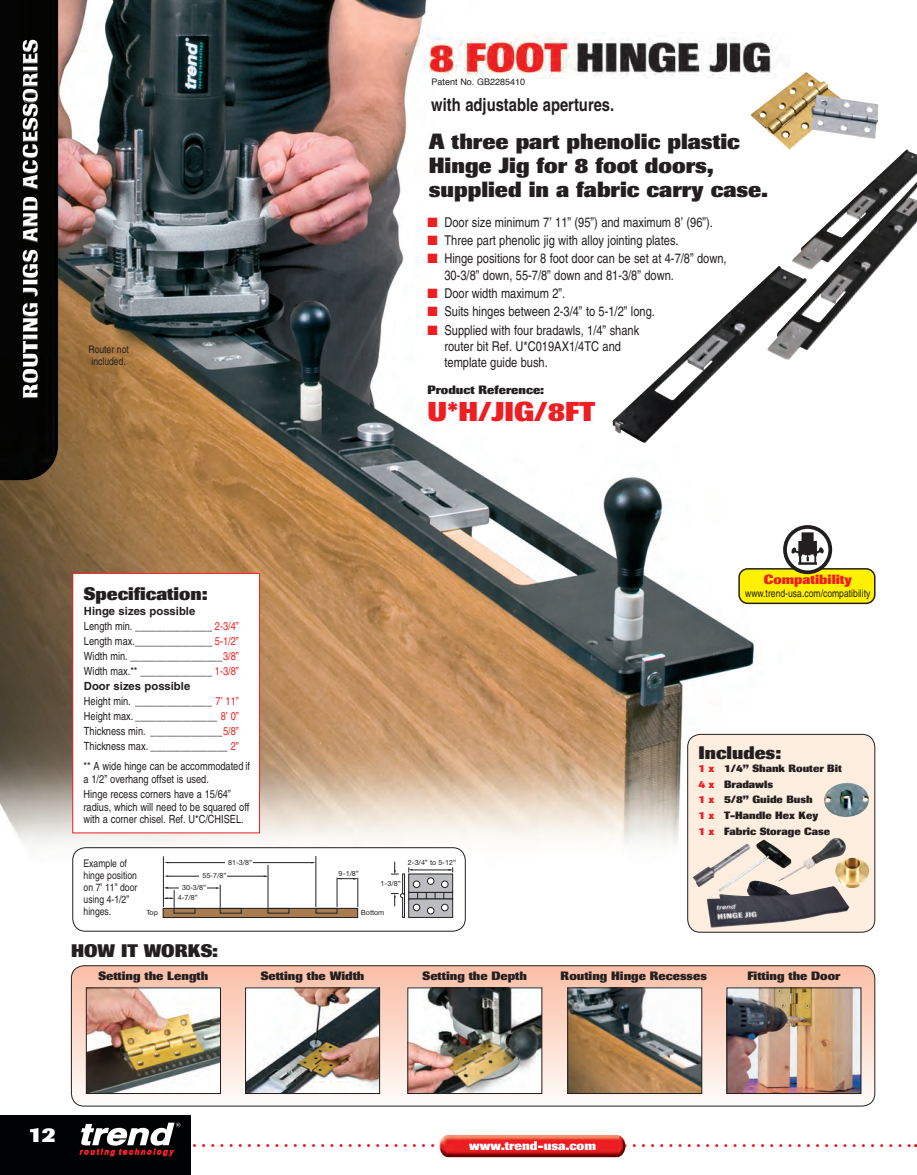
<style>
.page{position:relative;width:917px;height:1175px;background:#fff}
.page>*{position:absolute;margin:0;border:0;box-sizing:border-box;transform-origin:0 0}
.t1{font:800 27px "Imago BQ";color:#ee1f23}
.t2{font:800 21.75px/24px "Imago BQ";color:#231f20}
.t3{font:800 21px "Imago BQ";color:#fff}
.sub_heading{font:800 18px "Imago BQ";color:#231f20}
.t4{font:700 condensed 18px "Helvetica LT";color:#231f20}
.bullet_points{font:condensed 13.5px/16.2px "Helvetica LT";color:#231f20}
.t5{font:800 13.2px "Imago BQ";color:#ee1d23}
.accessories_text{font:800 12.45px "Imago BQ";color:#fff}
.accessories_headers{font:800 12px "Imago BQ";color:#231f20}
.BULLETS{font:condensed 11.25px/12.8px "Helvetica LT";color:#231f20}
.t6{font:700 11.25px "Helvetica LT";color:#231f20}
.BULLETS-2{font:condensed 10.5px/12px "Helvetica LT";color:#231f20}
.t7{font:800 10.5px "Imago BQ";color:#231f20}
.accessories_text-2{font:9px "Helvetica";color:#231f20}
.t8{font:7.2px/12.3px "Helvetica Neue";color:#231f20}
.s1{color:#ee1f23}
</style>
<div class="page">
<img style="left:0;top:0;width:903px;height:898px">
<img style="left:890px;top:149px;width:17px;height:15px">
<img style="left:423px;top:32px;width:463px;height:47px">
<img style="left:751px;top:72px;width:127px;height:78px">
<div style="left:73px;top:847px;width:392px;height:83px;background:#fff;border-radius:13px"></div>
<hr style="left:167px;top:862px;width:146px;height:1px;background:#231f20">
<div style="left:225px;top:856px;width:28px;height:9px;background:#fff"></div>
<svg style="left:165px;top:913px;width:191px;height:2px"></svg>
<hr style="left:316px;top:855px;width:1px;height:51px;background:#231f20">
<hr style="left:268px;top:864px;width:1px;height:43px;background:#231f20">
<hr style="left:163px;top:856px;width:1px;height:50px;background:#231f20">
<svg style="left:163px;top:875px;width:196px;height:38px"></svg>
<div style="left:200px;top:869px;width:27px;height:9px;background:#fff"></div>
<div style="left:179px;top:882px;width:28px;height:8px;background:#fff"></div>
<div style="left:408px;top:873px;width:45px;height:19px;background:#bcbdc0;border:1px solid #231f20"></div>
<svg style="left:408px;top:891px;width:45px;height:8px"></svg>
<div style="left:408px;top:898px;width:45px;height:19px;background:#bcbdc0;border:1px solid #231f20"></div>
<div style="left:441px;top:904px;width:7px;height:6px;background:#fff;border-radius:50%"></div>
<div style="left:441px;top:903px;width:7px;height:7px;border:1px solid #231f20;border-radius:50%"></div>
<div style="left:413px;top:904px;width:7px;height:6px;background:#fff;border-radius:50%"></div>
<div style="left:413px;top:903px;width:7px;height:7px;border:1px solid #231f20;border-radius:50%"></div>
<svg style="left:427px;top:907px;width:7px;height:6px"></svg>
<div style="left:427px;top:906px;width:7px;height:8px;border:1px solid #231f20;border-radius:50%"></div>
<div style="left:441px;top:880px;width:7px;height:7px;background:#fff;border-radius:50%"></div>
<div style="left:441px;top:880px;width:7px;height:7px;border:1px solid #231f20;border-radius:50%"></div>
<div style="left:413px;top:880px;width:7px;height:7px;background:#fff;border-radius:50%"></div>
<div style="left:413px;top:880px;width:7px;height:7px;border:1px solid #231f20;border-radius:50%"></div>
<div style="left:427px;top:877px;width:7px;height:7px;background:#fff;border-radius:50%"></div>
<div style="left:427px;top:877px;width:7px;height:7px;border:1px solid #231f20;border-radius:50%"></div>
<hr style="left:411px;top:869px;width:40px;height:1px;background:#231f20">
<svg style="left:408px;top:867px;width:5px;height:5px"></svg>
<svg style="left:448px;top:867px;width:5px;height:5px"></svg>
<svg style="left:391px;top:861px;width:8px;height:13px"></svg>
<svg style="left:391px;top:893px;width:14px;height:13px"></svg>
<div style="left:72px;top:847px;width:394px;height:84px;border:1px solid #231f20;border-radius:13px"></div>
<div style="left:73px;top:573px;width:187px;height:259px;background:#fff"></div>
<div style="left:72px;top:573px;width:188px;height:260px;border:1px solid #ee1f23"></div>
<div style="left:739px;top:568px;width:136px;height:35px;background:#fff101;border-radius:9px"></div>
<div style="left:738px;top:568px;width:137px;height:36px;border:2px solid #231f20;border-radius:9px"></div>
<svg style="left:785px;top:527px;width:45px;height:45px"></svg>
<div style="left:783px;top:525px;width:49px;height:49px;border:4px solid #231f20;border-radius:50%"></div>
<svg style="left:791px;top:532px;width:33px;height:32px"></svg>
<div style="left:688px;top:734px;width:187px;height:197px;background:#feeee0;border-radius:13px"></div>
<div style="left:687px;top:733px;width:188px;height:199px;border:1px solid #231f20;border-radius:13px"></div>
<img style="left:847px;top:857px;width:22px;height:30px">
<img style="left:692px;top:863px;width:26px;height:24px">
<img style="left:791px;top:838px;width:56px;height:42px">
<img style="left:718px;top:839px;width:73px;height:41px">
<img style="left:707px;top:880px;width:143px;height:47px">
<svg style="left:194px;top:1143px;width:722px;height:3px"></svg>
<img style="left:439px;top:1135px;width:186px;height:21px">
<div style="left:0;top:1114px;width:191px;height:60px;background:#010203"></div>
<svg style="left:79px;top:1122px;width:102px;height:35px"></svg>
<svg style="left:71px;top:965px;width:804px;height:140px"></svg>
<div style="left:71px;top:965px;width:804px;height:141px;border:1px solid #231f20;border-radius:13px"></div>
<img style="left:247px;top:989px;width:131px;height:102px">
<div style="left:245px;top:987px;width:135px;height:106px;border:1px solid #231f20"></div>
<img style="left:409px;top:989px;width:131px;height:102px">
<div style="left:407px;top:987px;width:135px;height:106px;border:1px solid #231f20"></div>
<img style="left:569px;top:989px;width:131px;height:102px">
<div style="left:567px;top:987px;width:135px;height:106px;border:1px solid #231f20"></div>
<img style="left:728px;top:989px;width:131px;height:102px">
<div style="left:726px;top:987px;width:135px;height:106px;border:1px solid #231f20"></div>
<img style="left:88px;top:989px;width:131px;height:102px">
<div style="left:86px;top:987px;width:135px;height:106px;border:1px solid #231f20"></div>
<img style="left:824px;top:782px;width:45px;height:35px">
<div style="left:0;top:0;width:58px;height:480px;background:#040403"></div>
<div style="left:22px;top:40px;width:18px;height:359px;background:#231f20;opacity:.89"></div>
<h3 class="t3" style="left:18px;top:399px;width:361px;rotate:-90deg">ROUTING JIGS AND ACCESSORIES</h3>
<p class="BULLETS-2" style="left:88px;top:343px;width:42px">Router not included.</p>
<p class="accessories_text-2" style="left:432px;top:76px;width:95px">Patent No. GB2285410</p>
<p class="t4" style="left:431px;top:94px;width:184px">with adjustable apertures.</p>
<p class="t2" style="left:429px;top:130px;width:340px">A three part phenolic plastic<br>Hinge Jig for 8 foot doors, supplied in a fabric carry case.</p>
<p class="bullet_points" style="left:427px;top:214px;width:287px"><span class="s1">■</span> Door size minimum 7’ 11” (95”) and maximum 8’ (96”).</p>
<p class="bullet_points" style="left:427px;top:232px;width:253px"><span class="s1">■</span> Three part phenolic jig with alloy jointing plates.</p>
<p class="bullet_points" style="left:444px;top:250px;width:284px;text-indent:-17px"><span class="s1">■</span> Hinge positions for 8 foot door can be set at 4-7/8” down,<br>30-3/8” down, 55-7/8” down and 81-3/8” down.</p>
<p class="bullet_points" style="left:427px;top:285px;width:139px"><span class="s1">■</span> Door width maximum 2”.</p>
<p class="bullet_points" style="left:427px;top:303px;width:229px"><span class="s1">■</span> Suits hinges between 2-3/4” to 5-1/2” long.</p>
<p class="bullet_points" style="left:427px;top:321px;width:213px"><span class="s1">■</span> Supplied with four bradawls, 1/4” shank</p>
<p class="bullet_points" style="left:444px;top:338px;width:178px">router bit Ref. U*C019AX1/4TC and template guide bush.</p>
<p class="accessories_headers" style="left:427px;top:382px;width:118px">Product Reference:</p>
<p class="t1" style="left:427px;top:395px;width:169px">U*H/JIG/8FT</p>
<p class="sub_heading" style="left:84px;top:582px;width:125px">Specification:</p>
<p class="t6" style="left:84px;top:604px;width:113px">Hinge sizes possible</p>
<p class="BULLETS" style="left:84px;top:619px;width:156px">Length min. _______________ <span class="s1">2-3/4”</span></p>
<p class="BULLETS" style="left:84px;top:634px;width:157px">Length max._______________ <span class="s1">5-1/2”</span></p>
<p class="BULLETS" style="left:84px;top:649px;width:157px">Width min. __________________<span class="s1">3/8”</span></p>
<p class="BULLETS" style="left:84px;top:664px;width:157px">Width max.** ______________ <span class="s1">1-3/8”</span></p>
<p class="t6" style="left:84px;top:679px;width:108px">Door sizes possible</p>
<p class="BULLETS" style="left:84px;top:694px;width:157px">Height min. _______________ <span class="s1">7’ 11”</span></p>
<p class="BULLETS" style="left:84px;top:709px;width:157px">Height max. ________________ <span class="s1">8’ 0”</span></p>
<p class="BULLETS" style="left:84px;top:724px;width:157px">Thickness min. ______________<span class="s1">5/8”</span></p>
<p class="BULLETS" style="left:84px;top:739px;width:157px">Thickness max. _______________ <span class="s1">2”</span></p>
<p class="BULLETS" style="left:84px;top:759px;width:168px">** A wide hinge can be accommodated if a 1/2” overhang offset is used.</p>
<p class="BULLETS" style="left:84px;top:787px;width:167px">Hinge recess corners have a 15/64” radius, which will need to be squared off with a corner chisel. Ref. U*C/CHISEL.</p>
<p class="BULLETS-2" style="left:84px;top:857px;width:55px">Example of hinge position on 7’ 11” door using 4-1/2” hinges.</p>
<p class="t8" style="left:228px;top:855px;width:26px">81-3/8”</p>
<p class="t8" style="left:182px;top:868px;width:46px;text-indent:20px">55-7/8”<br>30-3/8”</p>
<p class="t8" style="left:178px;top:891px;width:22px">4-7/8”</p>
<p class="t8" style="left:339px;top:866px;width:22px">9-1/8”</p>
<p class="t8" style="left:408px;top:855px;width:50px">2-3/4” to 5-12”</p>
<p class="t8" style="left:381px;top:877px;width:22px">1-3/8”</p>
<p class="t8" style="left:147px;top:905px;width:13px">Top</p>
<p class="t8" style="left:361px;top:905px;width:25px">Bottom</p>
<p class="t5" style="left:764px;top:571px;width:90px">Compatibility</p>
<p class="BULLETS-2" style="left:745px;top:586px;width:127px">www.trend-usa.com/compatibility</p>
<p class="sub_heading" style="left:698px;top:741px;width:84px">Includes:</p>
<p class="t7" style="left:698px;top:762px;width:145px"><span class="s1">1 x</span> 1/4” Shank Router Bit</p>
<p class="t7" style="left:698px;top:777px;width:76px"><span class="s1">4 x</span> Bradawls</p>
<p class="t7" style="left:698px;top:793px;width:116px"><span class="s1">1 x</span> 5/8” Guide Bush</p>
<p class="t7" style="left:698px;top:808px;width:121px"><span class="s1">1 x</span> T-Handle Hex Key</p>
<p class="t7" style="left:698px;top:824px;width:133px"><span class="s1">1 x</span> Fabric Storage Case</p>
<p class="sub_heading" style="left:71px;top:939px;width:148px">HOW IT WORKS:</p>
<p class="accessories_headers" style="left:98px;top:968px;width:111px">Setting the Length</p>
<p class="accessories_headers" style="left:261px;top:968px;width:105px">Setting the Width</p>
<p class="accessories_headers" style="left:423px;top:968px;width:106px">Setting the Depth</p>
<p class="accessories_headers" style="left:561px;top:968px;width:148px">Routing Hinge Recesses</p>
<p class="accessories_headers" style="left:747px;top:968px;width:95px">Fitting the Door</p>
<p class="t3" style="left:29px;top:1122px;width:29px">12</p>
<p class="accessories_text" style="left:469px;top:1137px;width:128px">www.trend-usa.com</p>
</div>
